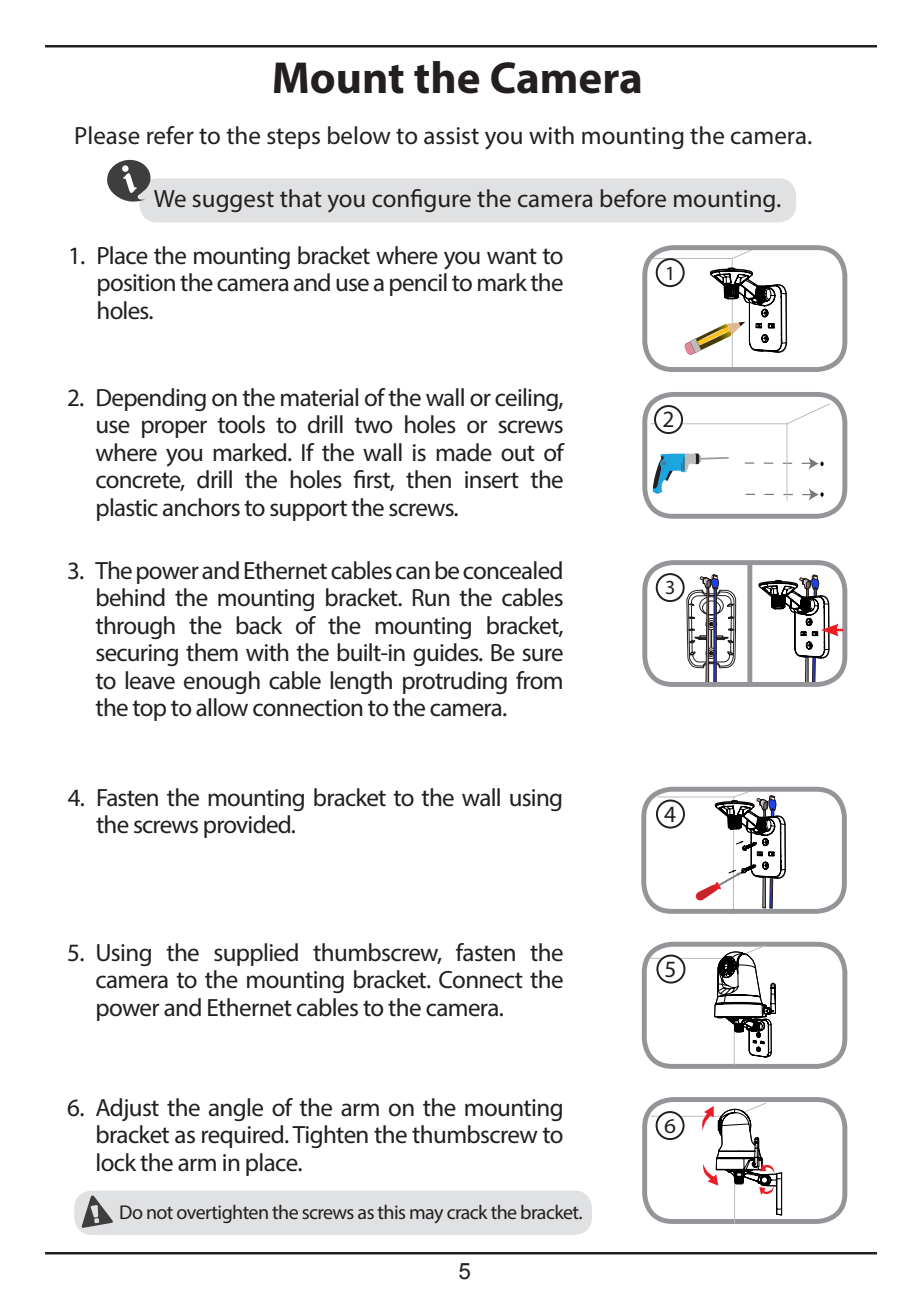
<style>
.page{position:relative;width:922px;height:1297px;background:#fff}
.page>*{position:absolute;margin:0;border:0;box-sizing:border-box;transform-origin:0 0}
.Heading_18pt{font:700 45px "Myriad Pro";color:#231f20}
.body_10pt{font:25px/27.5px "Myriad Pro";letter-spacing:-.03em;color:#231f20;text-align:justify}
.Body_Text_-_Small{font:25px/27.5px "Myriad Pro";letter-spacing:-.025em;color:#231f20;text-align:justify}
.body_10pt-2{font:25px "Myriad Pro";color:#231f20}
.body_TC_12pt{font:23.5px "Myriad Pro";color:#231f20}
.t1{font:22.5px "Arial";color:#231f20}
.body_TC_12pt-2{font:21px "Myriad Pro";color:#231f20;scale:1.11 1}
.body_10pt-3{font:20px "Myriad Pro";letter-spacing:-.03em;color:#231f20}
.body_TC_12pt-3{font:20px "Myriad Pro";color:#231f20}
</style>
<div class="page">
<div style="left:139px;top:178px;width:657px;height:44px;background:#e0e1e3;border-radius:18px"></div>
<svg style="left:107px;top:159px;width:43px;height:43px"></svg>
<div style="left:74px;top:1190px;width:518px;height:45px;background:#e0e1e3;border-radius:17px"></div>
<svg style="left:82px;top:1195px;width:31px;height:33px"></svg>
<div style="left:642px;top:392px;width:205px;height:127px;border:5px solid #939598;border-radius:28px"></div>
<svg style="left:649px;top:403px;width:181px;height:98px"></svg>
<div style="left:642px;top:245px;width:205px;height:127px;border:5px solid #939598;border-radius:28px"></div>
<svg style="left:650px;top:250px;width:136px;height:117px"></svg>
<div style="left:655px;top:573px;width:29px;height:29px;border:2px solid #231f20;border-radius:50%"></div>
<div style="left:747px;top:563px;width:5px;height:121px;background:#939598"></div>
<svg style="left:686px;top:574px;width:50px;height:107px"></svg>
<div style="left:642px;top:560px;width:205px;height:127px;border:5px solid #939598;border-radius:28px"></div>
<svg style="left:758px;top:574px;width:85px;height:111px"></svg>
<div style="left:655px;top:799px;width:29px;height:29px;border:2px solid #231f20;border-radius:50%"></div>
<svg style="left:656px;top:793px;width:129px;height:115px"></svg>
<div style="left:641px;top:787px;width:205px;height:127px;border:5px solid #939598;border-radius:28px"></div>
<div style="left:641px;top:942px;width:206px;height:127px;border:5px solid #939598;border-radius:28px"></div>
<svg style="left:649px;top:945px;width:126px;height:121px"></svg>
<div style="left:657px;top:955px;width:27px;height:27px;background:#fff;border-radius:50%"></div>
<div style="left:656px;top:954px;width:29px;height:29px;border:2px solid #231f20;border-radius:50%"></div>
<div style="left:642px;top:1097px;width:205px;height:127px;border:5px solid #939598;border-radius:28px"></div>
<svg style="left:650px;top:1102px;width:131px;height:121px"></svg>
<hr style="left:45px;top:45px;width:831px;height:2px;background:#231f20">
<hr style="left:45px;top:1252px;width:831px;height:2px;background:#231f20">
<p class="Heading_18pt" style="left:272px;top:49px;width:372px">Mount the Camera</p>
<p class="body_10pt-2" style="left:74px;top:120px;width:739px">Please refer to the steps below to assist you with mounting the camera.</p>
<p class="body_10pt-2" style="left:154px;top:183px;width:629px">We suggest that you configure the camera before mounting.</p>
<p class="body_10pt" style="left:96px;top:241px;width:468px;text-indent:-28px">1. Place the mounting bracket where you want to position the camera and use a pencil to mark the holes.</p>
<p class="body_10pt" style="left:95px;top:383px;width:469px;text-indent:-28px">2. Depending on the material of the wall or ceiling, use proper tools to drill two holes or screws where you marked. If the wall is made out of concrete, drill the holes first, then insert the plastic anchors to support the screws.</p>
<p class="body_10pt" style="left:95px;top:556px;width:469px;text-indent:-28px">3. The power and Ethernet cables can be concealed behind the mounting bracket. Run the cables through the back of the mounting bracket, securing them with the built-in guides. Be sure to leave enough cable length protruding from the top to allow connection to the camera.</p>
<p class="body_10pt" style="left:96px;top:783px;width:468px;text-indent:-28px">4. Fasten the mounting bracket to the wall using the screws provided.</p>
<p class="Body_Text_-_Small" style="left:95px;top:938px;width:469px;text-indent:-28px">5. Using the supplied thumbscrew, fasten the camera to the mounting bracket. Connect the power and Ethernet cables to the camera.</p>
<p class="Body_Text_-_Small" style="left:95px;top:1093px;width:469px;text-indent:-28px">6. Adjust the angle of the arm on the mounting bracket as required. Tighten the thumbscrew to lock the arm in place.</p>
<p class="body_10pt-3" style="left:119px;top:1200px;width:465px">Do not overtighten the screws as this may crack the bracket.</p>
<p class="t1" style="left:458px;top:1256px;width:14px">5</p>
<p class="body_TC_12pt-3" style="left:665px;top:260px;width:12px">1</p>
<p class="body_TC_12pt" style="left:662px;top:405px;width:13px">2</p>
<p class="body_TC_12pt-3" style="left:665px;top:575px;width:12px">3</p>
<p class="body_TC_12pt" style="left:664px;top:799px;width:14px">4</p>
<p class="body_TC_12pt" style="left:664px;top:954px;width:14px">5</p>
<p class="body_TC_12pt-2" style="left:664px;top:1113px;width:12px">6</p>
</div>
